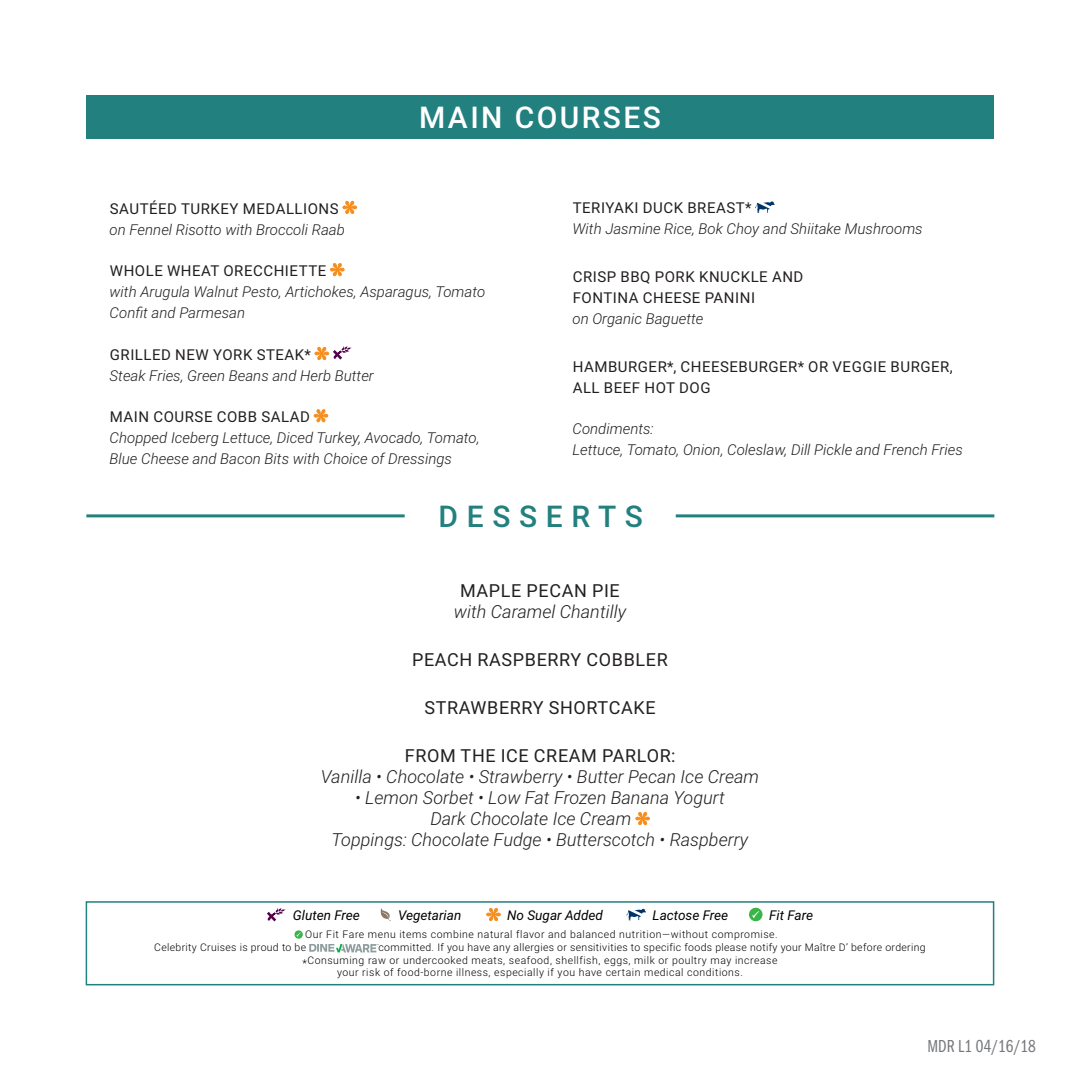
<style>
.page{position:relative;width:1080px;height:1080px;background:#fff}
.page>*{position:absolute;margin:0;border:0;box-sizing:border-box;transform-origin:0 0}
.t1{font:500 30px "Roboto";letter-spacing:.08em;color:#fff}
.t2{font:500 30px "Roboto";letter-spacing:.29em;color:#22807f}
.t3{font:italic 300 18px "Roboto";color:#231f20}
.t4{font:18px "Roboto";letter-spacing:.035em;color:#231f20}
.t5{font:18px "Franklin Gothic URW Com Boo";color:#76787b}
.t6{font:italic 300 15px/21px "Roboto";color:#231f20}
.t7{font:15px "Roboto";letter-spacing:.035em;color:#231f20}
.Description{font:italic 13.5px "Roboto";color:#000}
.Raw_Food_Disclaimer{font:300 10.5px/12.6px "Roboto";letter-spacing:.05em;color:#000}
.Raw_Food_Disclaimer-2{font:300 10.5px "Roboto";letter-spacing:.03em;color:#000}
.s1{font-size:10.95px}
</style>
<div class="page">
<svg style="left:636px;top:812px;width:14px;height:13px"></svg>
<svg style="left:343px;top:201px;width:14px;height:13px"></svg>
<svg style="left:330px;top:263px;width:14px;height:13px"></svg>
<svg style="left:315px;top:346px;width:37px;height:14px"></svg>
<svg style="left:314px;top:410px;width:14px;height:12px"></svg>
<svg style="left:755px;top:201px;width:20px;height:12px"></svg>
<div style="left:86px;top:95px;width:908px;height:43px;background:#22807f"></div>
<hr style="left:86px;top:514px;width:319px;height:3px;background:#22807f">
<hr style="left:676px;top:514px;width:318px;height:3px;background:#22807f">
<img style="left:309px;top:944px;width:69px;height:8px">
<svg style="left:295px;top:930px;width:8px;height:9px"></svg>
<svg style="left:486px;top:908px;width:15px;height:13px"></svg>
<svg style="left:381px;top:908px;width:10px;height:13px"></svg>
<svg style="left:267px;top:908px;width:19px;height:14px"></svg>
<svg style="left:626px;top:909px;width:20px;height:11px"></svg>
<svg style="left:749px;top:908px;width:14px;height:13px"></svg>
<div style="left:86px;top:901px;width:908px;height:84px;border:2px solid #22807f"></div>
<p class="t1" style="left:419px;top:96px;width:243px">MAIN COURSES</p>
<p class="t7" style="left:110px;top:198px;width:230px">SAUTÉED TURKEY MEDALLIONS</p>
<p class="t6" style="left:110px;top:218px;width:237px">on Fennel Risotto with Broccoli Raab</p>
<p class="t7" style="left:110px;top:260px;width:218px">WHOLE WHEAT ORECCHIETTE</p>
<p class="t6" style="left:110px;top:280px;width:377px">with Arugula Walnut Pesto, Artichokes, Asparagus, Tomato<br>Confit and Parmesan</p>
<p class="t7" style="left:110px;top:344px;width:203px">GRILLED NEW YORK STEAK*</p>
<p class="t6" style="left:110px;top:364px;width:266px">Steak Fries, Green Beans and Herb Butter</p>
<p class="t7" style="left:110px;top:406px;width:202px">MAIN COURSE COBB SALAD</p>
<p class="t6" style="left:110px;top:426px;width:371px">Chopped Iceberg Lettuce, Diced Turkey, Avocado, Tomato,<br>Blue Cheese and Bacon Bits with Choice of Dressings</p>
<p class="t7" style="left:573px;top:197px;width:180px">TERIYAKI DUCK BREAST*</p>
<p class="t6" style="left:572px;top:218px;width:352px">With Jasmine Rice, Bok Choy and Shiitake Mushrooms</p>
<p class="t7" style="left:573px;top:266px;width:232px">CRISP BBQ PORK KNUCKLE AND</p>
<p class="t7" style="left:573px;top:287px;width:184px">FONTINA CHEESE PANINI</p>
<p class="t6" style="left:572px;top:308px;width:132px">on Organic Baguette</p>
<p class="t7" style="left:573px;top:356px;width:381px">HAMBURGER*, CHEESEBURGER* OR VEGGIE BURGER,</p>
<p class="t7" style="left:573px;top:377px;width:139px">ALL BEEF HOT DOG</p>
<p class="t6" style="left:572px;top:418px;width:83px">Condiments:</p>
<p class="t6" style="left:572px;top:439px;width:392px">Lettuce, Tomato, Onion, Coleslaw, Dill Pickle and French Fries</p>
<p class="t2" style="left:438px;top:495px;width:206px">DESSERTS</p>
<p class="t4" style="left:460px;top:578px;width:161px">MAPLE PECAN PIE</p>
<p class="t3" style="left:454px;top:599px;width:174px">with Caramel Chantilly</p>
<p class="t4" style="left:412px;top:647px;width:257px">PEACH RASPBERRY COBBLER</p>
<p class="t4" style="left:424px;top:695px;width:233px">STRAWBERRY SHORTCAKE</p>
<p class="t4" style="left:405px;top:743px;width:272px">FROM THE ICE CREAM PARLOR:</p>
<p class="t3" style="left:321px;top:764px;width:440px">Vanilla • Chocolate • Strawberry • Butter Pecan Ice Cream</p>
<p class="t3" style="left:355px;top:785px;width:371px">• Lemon Sorbet • Low Fat Frozen Banana Yogurt</p>
<p class="t3" style="left:430px;top:806px;width:202px">Dark Chocolate Ice Cream</p>
<p class="t3" style="left:332px;top:827px;width:418px">Toppings: Chocolate Fudge • Butterscotch • Raspberry</p>
<p class="Description" style="left:293px;top:905px;width:68px">Gluten Free</p>
<p class="Description" style="left:398px;top:905px;width:65px">Vegetarian</p>
<p class="Description" style="left:507px;top:905px;width:97px">No Sugar Added</p>
<p class="Description" style="left:653px;top:905px;width:77px">Lactose Free</p>
<p class="Description" style="left:769px;top:905px;width:45px">Fit Fare</p>
<p class="Raw_Food_Disclaimer" style="left:154px;top:928px;width:625px;text-indent:151px">Our Fit Fare menu items combine natural flavor and balanced nutrition—without compromise.<br>Celebrity Cruises is proud to be</p>
<p class="Raw_Food_Disclaimer-2" style="left:379px;top:940px;width:549px">committed. If you have any allergies or sensitivities to specific foods please notify your Maître D’ before ordering</p>
<p class="Raw_Food_Disclaimer" style="left:302px;top:953px;width:477px"><span class="s1">*</span>Consuming raw or undercooked meats, seafood, shellfish, eggs, milk or poultry may increase</p>
<p class="Raw_Food_Disclaimer" style="left:337px;top:966px;width:407px">your risk of food-borne illness, especially if you have certain medical conditions.</p>
<p class="t5" style="left:928px;top:1034px;width:110px">MDR L1 04/16/18</p>
</div>
